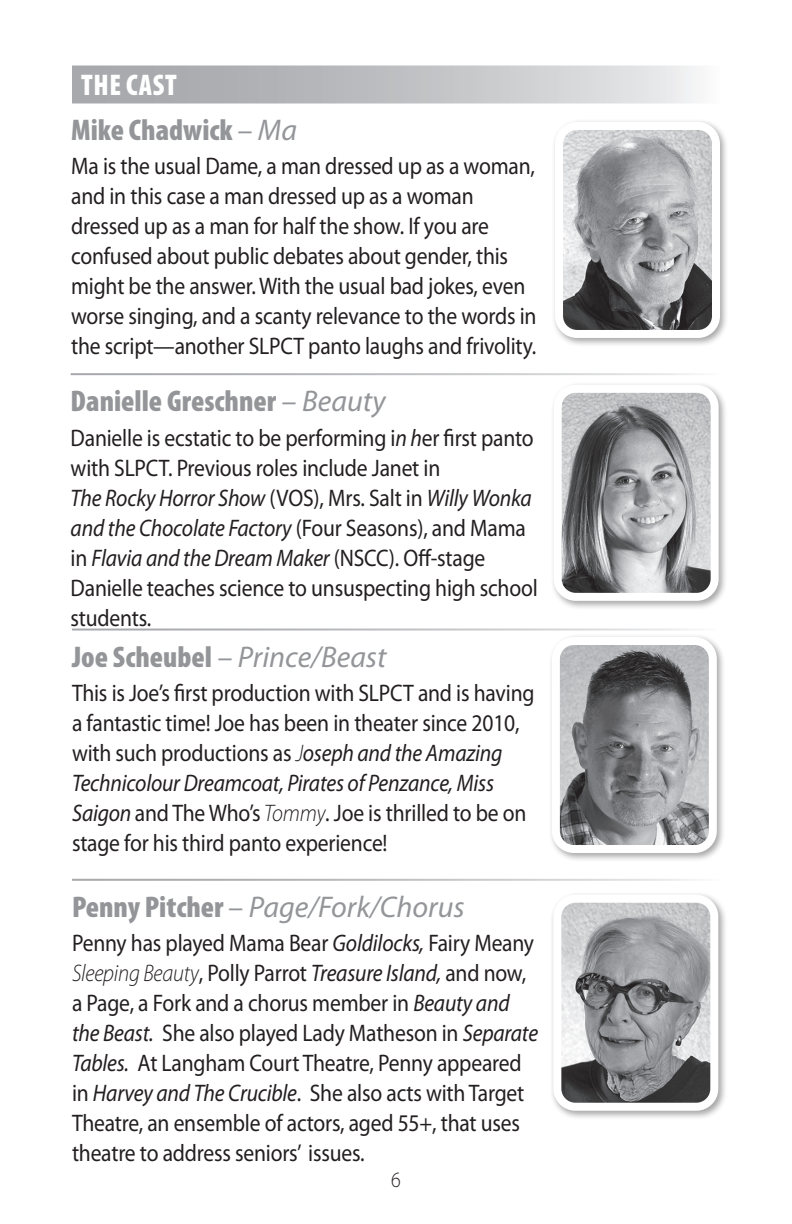
<style>
.page{position:relative;width:792px;height:1224px;background:#fff}
.page>*{position:absolute;margin:0;border:0;box-sizing:border-box;transform-origin:0 0}
.t1{font:italic 30px "Myriad Pro";color:#939598}
.t2{font:900 condensed 30px/45.6px "Myriad Pro";color:#939598}
.t3{font:24px/30px "Myriad Pro";letter-spacing:-.01em;color:#231f20;scale:.9 1}
.t4{font:300 22px "Myriad Pro";color:#231f20;scale:.9 1}
.s1{color:#fff}
.s2{font-weight:400;font-style:italic;font-stretch:normal}
.s3{font-style:italic}
.s4{font-weight:900;font-style:normal;font-stretch:condensed}
.s5{font-weight:300;font-style:italic}
</style>
<div class="page">
<div style="left:72px;top:66px;width:648px;height:38px;background:linear-gradient(to right,#9c9da2,#ebeced)"></div>
<div style="left:552px;top:118px;width:177px;height:229px;background:#231f20;opacity:.4"></div>
<img style="left:559px;top:126px;width:156px;height:208px">
<div style="left:555px;top:122px;width:165px;height:216px;border:8px solid #fff;border-radius:18px"></div>
<div style="left:550px;top:381px;width:178px;height:229px;background:#231f20;opacity:.4"></div>
<img style="left:558px;top:389px;width:157px;height:208px">
<div style="left:554px;top:385px;width:165px;height:216px;border:8px solid #fff;border-radius:18px"></div>
<div style="left:548px;top:634px;width:178px;height:228px;background:#231f20;opacity:.4"></div>
<img style="left:556px;top:641px;width:157px;height:208px">
<div style="left:552px;top:637px;width:165px;height:216px;border:8px solid #fff;border-radius:18px"></div>
<div style="left:550px;top:891px;width:177px;height:229px;background:#231f20;opacity:.4"></div>
<img style="left:562px;top:899px;width:152px;height:208px">
<div style="left:553px;top:895px;width:165px;height:216px;border:8px solid #fff;border-radius:18px"></div>
<p class="t2" style="left:71px;top:61px;width:227px;text-indent:10px"><span class="s1">THE CAST<br></span>Mike Chadwick <span class="s2">– Ma</span></p>
<p class="t3" style="left:71px;top:151px;width:519px">Ma is the usual Dame, a man dressed up as a woman, and in this case a man dressed up as a woman dressed up as a man for half the show. If you are confused about public debates about gender, this might be the answer. With the usual bad jokes, even worse singing, and a scanty relevance to the words in the script—another SLPCT panto laughs and frivolity.</p>
<p class="t2" style="left:71px;top:378px;width:317px">Danielle Greschner <span class="s2">– Beauty</span></p>
<p class="t3" style="left:71px;top:422px;width:521px">Danielle is ecstatic to be performing i<span class="s3">n h</span>er first panto with SLPCT. Previous roles include Janet in<br><span class="s3">The Rocky Horror Show</span> (VOS), Mrs. Salt in <span class="s3">Willy Wonka and the Chocolate Factory</span> (Four Seasons), and Mama in <span class="s3">Flavia and the Dream Maker</span> (NSCC). Off-stage Danielle teaches science to unsuspecting high school students.</p>
<p class="t1" style="left:72px;top:638px;width:316px"><span class="s4">Joe Scheubel</span> – Prince/Beast</p>
<p class="t3" style="left:72px;top:677px;width:515px">This is Joe’s first production with SLPCT and is having a fantastic time! Joe has been in theater since 2010, with such productions as <span class="s5">J</span><span class="s3">oseph and the Amazing Technicolour Dreamcoat, Pirates of Penzance, Miss Saigon</span> and The Who’s <span class="s5">Tommy</span>. Joe is thrilled to be on stage for his third panto experience!</p>
<p class="t1" style="left:72px;top:888px;width:394px"><span class="s4">Penny Pitcher</span> – Page/Fork/Chorus</p>
<p class="t3" style="left:72px;top:928px;width:520px">Penny has played Mama Bear <span class="s3">Goldilocks,</span> Fairy Meany <span class="s5">Sleeping Beauty</span>, Polly Parrot <span class="s3">Treasure Island,</span> and now, a Page, a Fork and a chorus member in <span class="s3">Beauty and the Beast.</span> She also played Lady Matheson in <span class="s3">Separate Tables.</span> At Langham Court Theatre, Penny appeared in <span class="s3">Harvey and The Crucible</span>. She also acts with Target Theatre, an ensemble of actors, aged 55+, that uses theatre to address seniors’ issues.</p>
<p class="t4" style="left:391px;top:1167px;width:12px">6</p>
</div>
